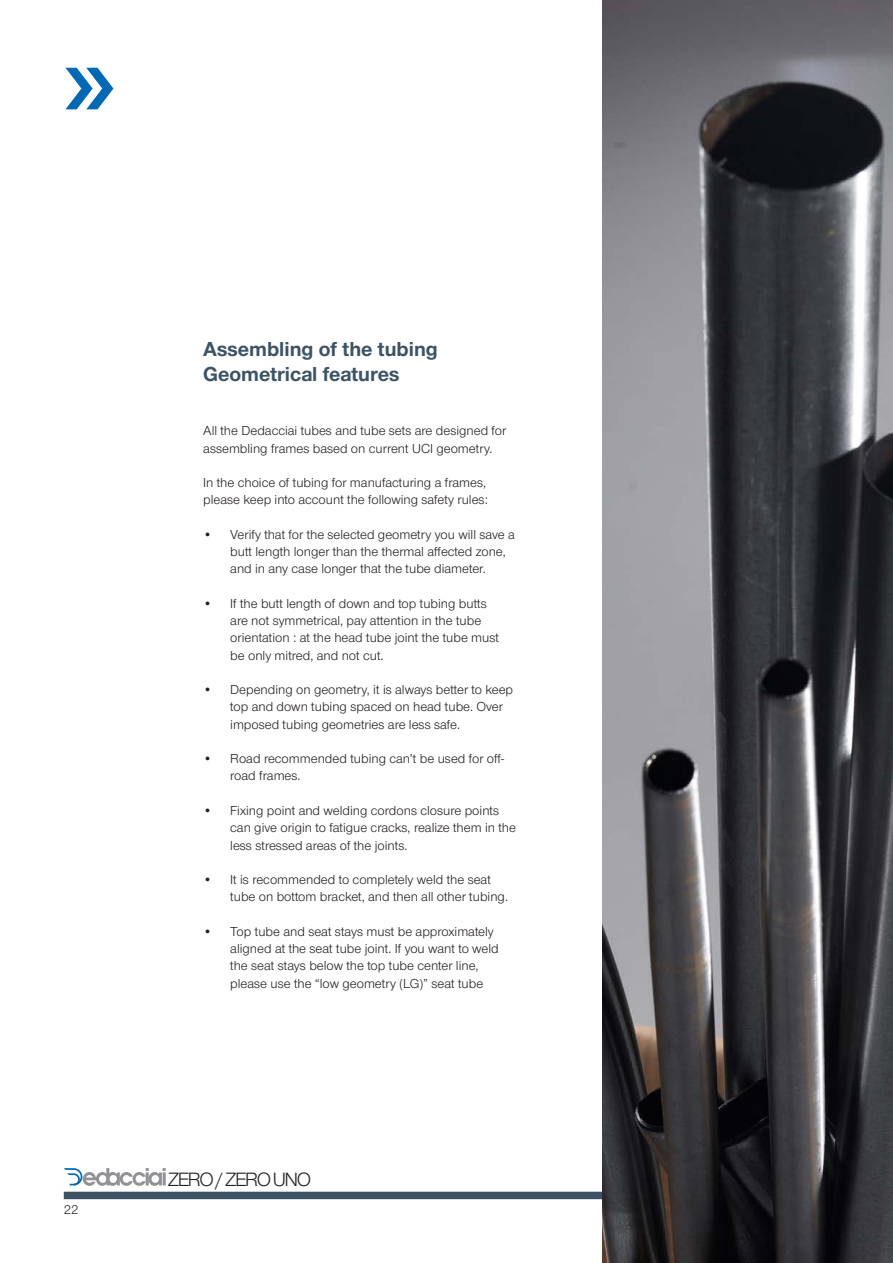
<style>
.page{position:relative;width:893px;height:1263px;background:#fff}
.page>*{position:absolute;margin:0;border:0;box-sizing:border-box;transform-origin:0 0}
.t1{font:700 21px/25.2px "Nimbus San Nov";color:#3b5364}
.t2{font:19.95px "Nimbus San Nov";letter-spacing:-.08em;color:#231f20}
.t3{font:13.5px/17.2px "Nimbus San Nov";color:#231f20}
</style>
<div class="page">
<div style="left:64px;top:1192px;width:829px;height:7px;background:#3b5364"></div>
<img style="left:603px;top:0;width:290px;height:1263px">
<svg style="left:64px;top:1168px;width:102px;height:18px"></svg>
<p class="t3" style="left:64px;top:1200px;width:16px">22</p>
<h1 class="t1" style="left:203px;top:336px;width:236px">Assembling of the tubing<br>Geometrical features</h1>
<p class="t3" style="left:203px;top:422px;width:305px">All the Dedacciai tubes and tube sets are designed for assembling frames based on current UCI geometry.</p>
<p class="t3" style="left:203px;top:474px;width:286px">In the choice of tubing for manufacturing a frames, please keep into account the following safety rules:</p>
<p class="t3" style="left:230px;top:526px;width:286px;text-indent:-27px">• Verify that for the selected geometry you will save a butt length longer than the thermal affected zone, and in any case longer that the tube diameter.</p>
<p class="t3" style="left:230px;top:595px;width:270px;text-indent:-27px">• If the butt length of down and top tubing butts are not symmetrical, pay attention in the tube orientation : at the head tube joint the tube must be only mitred, and not cut.</p>
<p class="t3" style="left:230px;top:681px;width:284px;text-indent:-27px">• Depending on geometry, it is always better to keep top and down tubing spaced on head tube. over imposed tubing geometries are less safe.</p>
<p class="t3" style="left:230px;top:750px;width:275px;text-indent:-27px">• road recommended tubing can’t be used for off&shy;road frames.</p>
<p class="t3" style="left:230px;top:802px;width:287px;text-indent:-27px">• Fixing point and welding cordons closure points can give origin to fatigue cracks, realize them in the less stressed areas of the joints.</p>
<p class="t3" style="left:230px;top:871px;width:279px;text-indent:-27px">• It is recommended to completely weld the seat tube on bottom bracket, and then all other tubing.</p>
<p class="t3" style="left:230px;top:923px;width:270px;text-indent:-27px">• Top tube and seat stays must be approximately aligned at the seat tube joint. If you want to weld the seat stays below the top tube center line, please use the “low geometry (LG)” seat tube</p>
<h2 class="t2" style="left:168px;top:1168px;width:145px">Zero / Zero Uno</h2>
</div>
